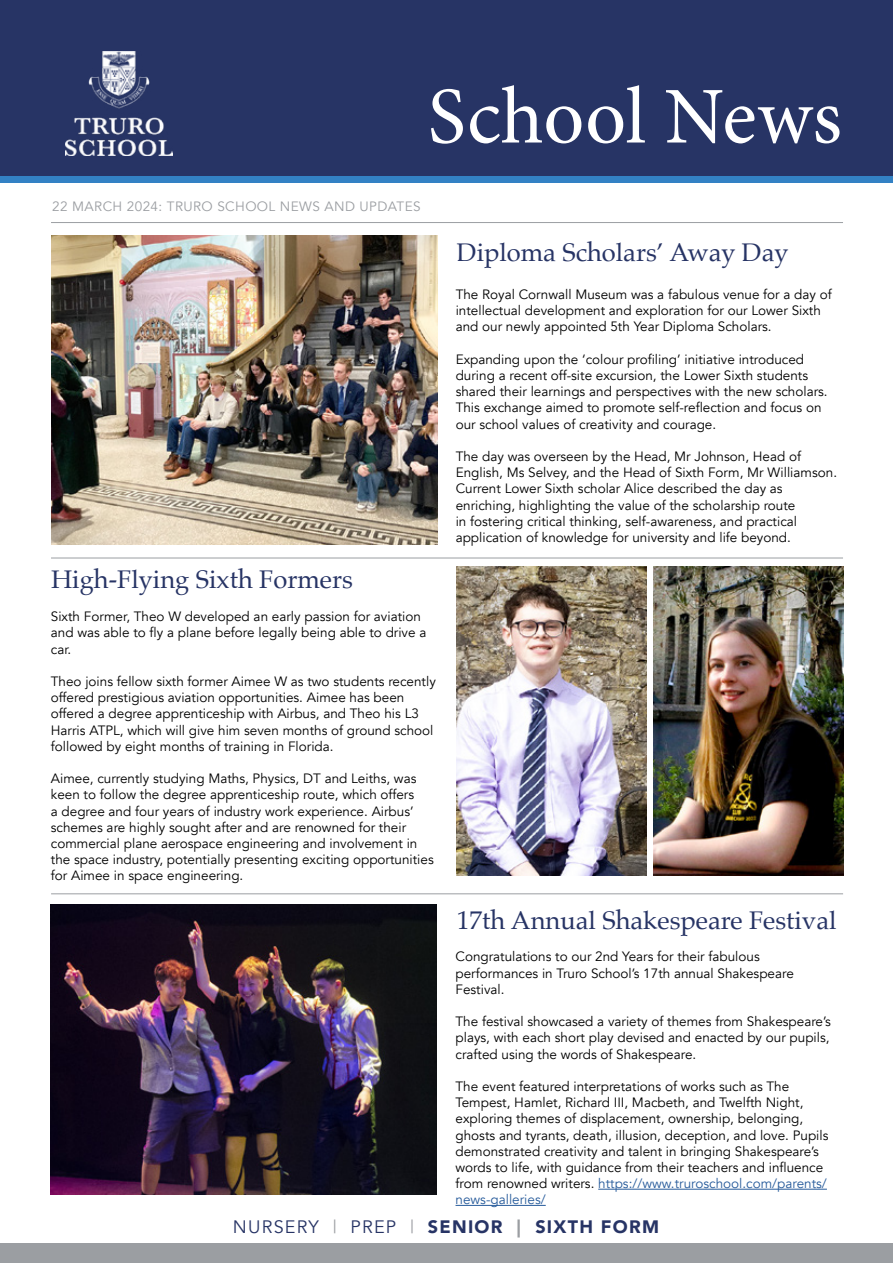
<style>
.page{position:relative;width:893px;height:1263px;background:#fff}
.page>*{position:absolute;margin:0;border:0;box-sizing:border-box;transform-origin:0 0}
.t1{font:80.55px "Minion Pro";color:#fff}
.t2{font:25.5px "Palatino";color:#273465}
.t3{font:900 18px "Avenir";letter-spacing:.07em;color:#273465}
.t4{font:13.5px/16.2px "Avenir";color:#000}
.t5{font:13.5px "Avenir";letter-spacing:.03em;color:#9b9ea2}
.s1{color:#275b9b}
.s2{font-weight:400}
.s3{font-weight:400;color:#9b9ea2}
.s4{color:#9b9ea2}
</style>
<div class="page">
<div style="left:0;top:175px;width:893px;height:8px;background:#3381c4"></div>
<div style="left:0;top:0;width:893px;height:175px;background:#273465"></div>
<img style="left:66px;top:51px;width:106px;height:104px">
<div style="left:0;top:1243px;width:893px;height:20px;background:#9b9ea2"></div>
<hr style="left:51px;top:222px;width:792px;height:1px;background:#9b9ea2">
<hr style="left:51px;top:558px;width:792px;height:1px;background:#9b9ea2">
<img style="left:51px;top:236px;width:386px;height:308px">
<img style="left:457px;top:567px;width:189px;height:308px">
<hr style="left:598px;top:1189px;width:229px;height:1px;background:#275b9b">
<hr style="left:455px;top:1205px;width:91px;height:1px;background:#275b9b">
<img style="left:51px;top:904px;width:386px;height:290px">
<hr style="left:51px;top:893px;width:792px;height:1px;background:#9b9ea2">
<img style="left:654px;top:567px;width:189px;height:308px">
<h1 class="t1" style="left:428px;top:63px;width:416px">School News</h1>
<p class="t5" style="left:52px;top:198px;width:370px">22 MARCH 2024: TRURO SCHOOL NEWS AND UPDATES</p>
<h2 class="t2" style="left:457px;top:232px;width:333px">Diploma Scholars’ Away Day</h2>
<p class="t4" style="left:456px;top:286px;width:378px">The Royal Cornwall Museum was a fabulous venue for a day of intellectual development and exploration for our Lower Sixth and our newly appointed 5th Year Diploma Scholars.</p>
<p class="t4" style="left:456px;top:351px;width:373px">Expanding upon the ‘colour profiling’ initiative introduced during a recent off-site excursion, the Lower Sixth students shared their learnings and perspectives with the new scholars.<br>This exchange aimed to promote self-reflection and focus on our school values of creativity and courage.</p>
<p class="t4" style="left:456px;top:448px;width:383px">The day was overseen by the Head, Mr Johnson, Head of English, Ms Selvey, and the Head of Sixth Form, Mr Williamson.<br>Current Lower Sixth scholar Alice described the day as enriching, highlighting the value of the scholarship route<br>in fostering critical thinking, self-awareness, and practical application of knowledge for university and life beyond.</p>
<h2 class="t2" style="left:51px;top:558px;width:304px">High-Flying Sixth Formers</h2>
<p class="t4" style="left:51px;top:609px;width:377px">Sixth Former, Theo W developed an early passion for aviation and was able to fly a plane before legally being able to drive a car.</p>
<p class="t4" style="left:51px;top:673px;width:386px">Theo joins fellow sixth former Aimee W as two students recently offered prestigious aviation opportunities. Aimee has been offered a degree apprenticeship with Airbus, and Theo his L3<br>Harris ATPL, which will give him seven months of ground school followed by eight months of training in Florida.</p>
<p class="t4" style="left:51px;top:771px;width:384px">Aimee, currently studying Maths, Physics, DT and Leiths, was keen to follow the degree apprenticeship route, which offers<br>a degree and four years of industry work experience. Airbus’ schemes are highly sought after and are renowned for their commercial plane aerospace engineering and involvement in the space industry, potentially presenting exciting opportunities for Aimee in space engineering.</p>
<h2 class="t2" style="left:457px;top:899px;width:381px">17th Annual Shakespeare Festival</h2>
<p class="t4" style="left:455px;top:949px;width:340px">Congratulations to our 2nd Years for their fabulous performances in Truro School’s 17th annual Shakespeare<br>Festival.</p>
<p class="t4" style="left:455px;top:1014px;width:377px;text-align:justify">The festival showcased a variety of themes from Shakespeare’s plays, with each short play devised and enacted by our pupils, crafted using the words of Shakespeare.</p>
<p class="t4" style="left:455px;top:1078px;width:374px">The event featured interpretations of works such as The Tempest, Hamlet, Richard III, Macbeth, and Twelfth Night, exploring themes of displacement, ownership, belonging, ghosts and tyrants, death, illusion, deception, and love. Pupils demonstrated creativity and talent in bringing Shakespeare’s words to life, with guidance from their teachers and influence from renowned writers. <span class="s1">https://www.truroschool.com/parents/ news-galleries/</span></p>
<h3 class="t3" style="left:233px;top:1211px;width:428px"><span class="s2">NURSERY</span> <span class="s3">|</span> <span class="s2">PREP</span> <span class="s3">|</span> SENIOR <span class="s4">|</span> SIXTH FORM</h3>
</div>
